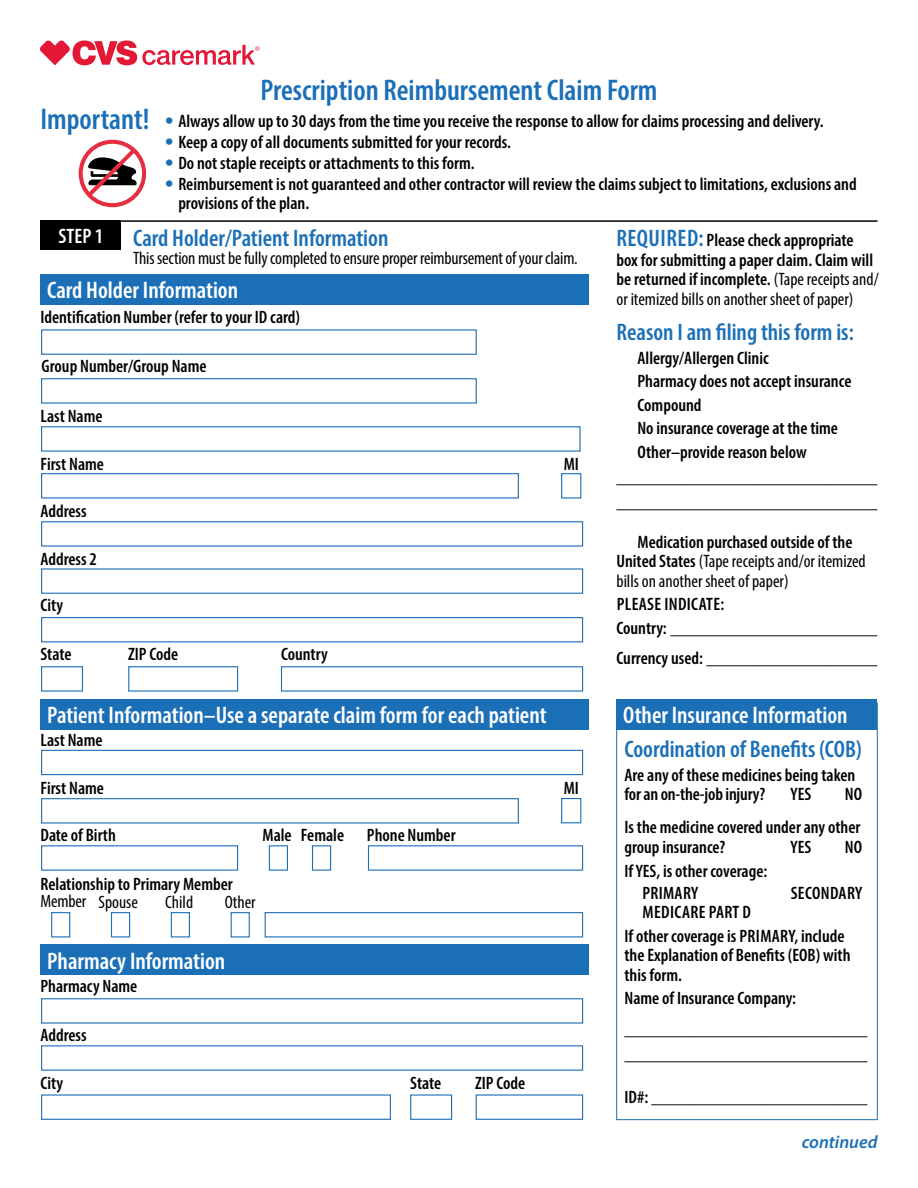
<style>
.page{position:relative;width:918px;height:1188px;background:#fff}
.page>*{position:absolute;margin:0;border:0;box-sizing:border-box;transform-origin:0 0}
.t1{font:600 condensed 30px "Myriad Pro";color:#1b6fb7}
.H2_-_subhead{font:600 condensed 24px "Myriad Pro";color:#fff}
.H2_-_section{font:600 condensed 24px "Myriad Pro";color:#1b6fb7}
.H2_-_STEP{font:600 condensed 21px "Myriad Pro";color:#fff}
.t2{font:600 condensed 18px/19.5px "Myriad Pro";color:#000}
.t3{font:condensed 18px/19.5px "Myriad Pro";letter-spacing:-.01em;color:#000}
.t4{font:600 condensed 18px "Myriad Pro";letter-spacing:.02em;color:#000}
.t5{font:italic 600 18px "Myriad Pro";color:#1b6fb7}
.s1{font-family:"Helvetica Neue LT Std";font-weight:700;color:#1b6fb7}
.s2{font-size:24px;color:#1b6fb7}
.s3{font-weight:400}
.s4{font-weight:600}
</style>
<div class="page">
<div style="left:41px;top:378px;width:436px;height:26px;border:1px solid #1b6fb7"></div>
<div style="left:41px;top:329px;width:436px;height:26px;border:1px solid #1b6fb7"></div>
<div style="left:41px;top:473px;width:478px;height:26px;border:1px solid #1b6fb7"></div>
<div style="left:561px;top:473px;width:20px;height:26px;border:1px solid #1b6fb7"></div>
<div style="left:561px;top:798px;width:20px;height:25px;border:1px solid #1b6fb7"></div>
<div style="left:312px;top:845px;width:19px;height:26px;border:1px solid #1b6fb7"></div>
<div style="left:269px;top:845px;width:19px;height:26px;border:1px solid #1b6fb7"></div>
<div style="left:41px;top:617px;width:542px;height:25px;border:1px solid #1b6fb7"></div>
<div style="left:41px;top:568px;width:542px;height:26px;border:1px solid #1b6fb7"></div>
<div style="left:41px;top:521px;width:542px;height:26px;border:1px solid #1b6fb7"></div>
<div style="left:231px;top:912px;width:19px;height:25px;border:1px solid #1b6fb7"></div>
<div style="left:171px;top:912px;width:19px;height:25px;border:1px solid #1b6fb7"></div>
<div style="left:41px;top:426px;width:540px;height:26px;border:1px solid #1b6fb7"></div>
<div style="left:111px;top:912px;width:19px;height:25px;border:1px solid #1b6fb7"></div>
<div style="left:51px;top:912px;width:19px;height:25px;border:1px solid #1b6fb7"></div>
<div style="left:41px;top:666px;width:42px;height:26px;border:1px solid #1b6fb7"></div>
<div style="left:41px;top:750px;width:542px;height:25px;border:1px solid #1b6fb7"></div>
<div style="left:128px;top:666px;width:110px;height:26px;border:1px solid #1b6fb7"></div>
<div style="left:41px;top:998px;width:542px;height:26px;border:1px solid #1b6fb7"></div>
<div style="left:281px;top:666px;width:302px;height:26px;border:1px solid #1b6fb7"></div>
<div style="left:41px;top:1094px;width:350px;height:26px;border:1px solid #1b6fb7"></div>
<div style="left:41px;top:798px;width:478px;height:26px;border:1px solid #1b6fb7"></div>
<div style="left:265px;top:912px;width:318px;height:25px;border:1px solid #1b6fb7"></div>
<div style="left:410px;top:1094px;width:42px;height:26px;border:1px solid #1b6fb7"></div>
<div style="left:476px;top:1094px;width:107px;height:26px;border:1px solid #1b6fb7"></div>
<svg style="left:40px;top:41px;width:220px;height:24px"></svg>
<svg style="left:78px;top:139px;width:69px;height:69px"></svg>
<hr style="left:40px;top:220px;width:838px;height:2px;background:#000">
<div style="left:40px;top:220px;width:82px;height:30px;background:#000"></div>
<div style="left:40px;top:274px;width:550px;height:31px;background:#1b6fb7"></div>
<div style="left:40px;top:699px;width:550px;height:30px;background:#1b6fb7"></div>
<div style="left:40px;top:944px;width:550px;height:31px;background:#1b6fb7"></div>
<div style="left:616px;top:699px;width:262px;height:30px;background:#1b6fb7"></div>
<h1 class="t1" style="left:260px;top:71px;width:399px">Prescription Reimbursement Claim Form</h1>
<p class="t1" style="left:40px;top:100px;width:110px">Important!</p>
<p class="t2" style="left:165px;top:111px;width:660px"><span class="s1">•</span> Always allow up to 30 days from the time you receive the response to allow for claims processing and delivery.</p>
<p class="t2" style="left:165px;top:132px;width:348px"><span class="s1">•</span> Keep a copy of all documents submitted for your records.</p>
<p class="t2" style="left:165px;top:153px;width:311px"><span class="s1">•</span> Do not staple receipts or attachments to this form.</p>
<p class="t2" style="left:178px;top:174px;width:680px;text-indent:-14px"><span class="s1">•</span> Reimbursement is not guaranteed and other contractor will review the claims subject to limitations, exclusions and provisions of the plan.</p>
<h2 class="H2_-_STEP" style="left:59px;top:223px;width:46px">STEP 1</h2>
<h2 class="H2_-_section" style="left:133px;top:223px;width:257px">Card Holder/Patient Information</h2>
<p class="t3" style="left:133px;top:248px;width:446px">This section must be fully completed to ensure proper reimbursement of your claim.</p>
<h2 class="H2_-_subhead" style="left:47px;top:276px;width:192px">Card Holder Information</h2>
<p class="t2" style="left:40px;top:307px;width:261px">Identification Number (refer to your ID card)</p>
<p class="t2" style="left:42px;top:356px;width:166px">Group Number/Group Name</p>
<p class="t2" style="left:40px;top:406px;width:64px">Last Name</p>
<p class="t2" style="left:40px;top:454px;width:65px">First Name</p>
<p class="t2" style="left:564px;top:454px;width:17px">MI</p>
<p class="t2" style="left:40px;top:501px;width:48px">Address</p>
<p class="t2" style="left:40px;top:548px;width:58px">Address 2</p>
<p class="t2" style="left:40px;top:595px;width:24px">City</p>
<p class="t2" style="left:40px;top:644px;width:33px">State</p>
<p class="t2" style="left:128px;top:644px;width:52px">ZIP Code</p>
<p class="t2" style="left:281px;top:644px;width:48px">Country</p>
<p class="t2" style="left:616px;top:230px;width:264px"><span class="s2">REQUIRED:</span> Please check appropriate box for submitting a paper claim. Claim will be returned if incomplete. <span class="s3">(Tape receipts and/ or itemized bills on another sheet of paper)</span></p>
<h2 class="H2_-_section" style="left:616px;top:317px;width:239px">Reason I am filing this form is:</h2>
<p class="t2" style="left:638px;top:348px;width:133px">Allergy/Allergen Clinic</p>
<p class="t2" style="left:638px;top:371px;width:215px">Pharmacy does not accept insurance</p>
<p class="t2" style="left:638px;top:395px;width:66px">Compound</p>
<p class="t2" style="left:638px;top:418px;width:202px">No insurance coverage at the time</p>
<p class="t2" style="left:638px;top:442px;width:171px">Other–provide reason below</p>
<p class="t2" style="left:616px;top:467px;width:262px">_____________________________</p>
<p class="t2" style="left:616px;top:492px;width:262px">_____________________________</p>
<p class="t3" style="left:616px;top:532px;width:251px;text-indent:21px"><span class="s4">Medication purchased outside of the<br>United States</span> (Tape receipts and/or itemized bills on another sheet of paper)</p>
<p class="t4" style="left:617px;top:593px;width:109px">PLEASE INDICATE:</p>
<p class="t2" style="left:616px;top:618px;width:262px">Country: _______________________</p>
<p class="t2" style="left:616px;top:648px;width:262px">Currency used: ___________________</p>
<h2 class="H2_-_subhead" style="left:47px;top:700px;width:501px">Patient Information–Use a separate claim form for each patient</h2>
<p class="t2" style="left:40px;top:730px;width:64px">Last Name</p>
<p class="t2" style="left:40px;top:778px;width:65px">First Name</p>
<p class="t2" style="left:564px;top:778px;width:17px">MI</p>
<p class="t2" style="left:40px;top:825px;width:77px">Date of Birth</p>
<p class="t2" style="left:262px;top:825px;width:31px">Male</p>
<p class="t2" style="left:301px;top:825px;width:45px">Female</p>
<p class="t2" style="left:367px;top:825px;width:90px">Phone Number</p>
<p class="t2" style="left:40px;top:874px;width:194px">Relationship to Primary Member</p>
<p class="t3" style="left:40px;top:892px;width:47px">Member</p>
<p class="t3" style="left:98px;top:892px;width:41px">Spouse</p>
<p class="t3" style="left:165px;top:892px;width:29px">Child</p>
<p class="t3" style="left:225px;top:892px;width:33px">Other</p>
<h2 class="H2_-_subhead" style="left:47px;top:946px;width:180px">Pharmacy Information</h2>
<p class="t2" style="left:40px;top:976px;width:98px">Pharmacy Name</p>
<p class="t2" style="left:40px;top:1025px;width:48px">Address</p>
<p class="t2" style="left:40px;top:1073px;width:24px">City</p>
<p class="t2" style="left:410px;top:1073px;width:33px">State</p>
<p class="t2" style="left:475px;top:1073px;width:52px">ZIP Code</p>
<h2 class="H2_-_subhead" style="left:623px;top:700px;width:226px">Other Insurance Information</h2>
<h3 class="H2_-_section" style="left:624px;top:735px;width:239px">Coordination of Benefits (COB)</h3>
<p class="t2" style="left:624px;top:765px;width:232px">Are any of these medicines being taken for an on-the-job injury?</p>
<p class="t2" style="left:791px;top:784px;width:22px">YES</p>
<p class="t2" style="left:845px;top:784px;width:19px">NO</p>
<p class="t2" style="left:624px;top:817px;width:237px">Is the medicine covered under any other group insurance?</p>
<p class="t2" style="left:791px;top:837px;width:22px">YES</p>
<p class="t2" style="left:845px;top:837px;width:19px">NO</p>
<p class="t2" style="left:624px;top:861px;width:144px">If YES, is other coverage:</p>
<p class="t4" style="left:642px;top:882px;width:57px">PRIMARY</p>
<p class="t2" style="left:791px;top:883px;width:73px">SECONDARY</p>
<p class="t4" style="left:643px;top:901px;width:110px">MEDICARE PART D</p>
<p class="t2" style="left:624px;top:926px;width:228px">If other coverage is PRIMARY, include the Explanation of Benefits (EOB) with this form.</p>
<p class="t2" style="left:624px;top:988px;width:173px">Name of Insurance Company:</p>
<p class="t2" style="left:624px;top:1016px;width:244px;line-height:25.5px">___________________________ ___________________________</p>
<p class="t2" style="left:624px;top:1087px;width:244px">ID#: ________________________</p>
<p class="t5" style="left:802px;top:1130px;width:77px">continued</p>
</div>
